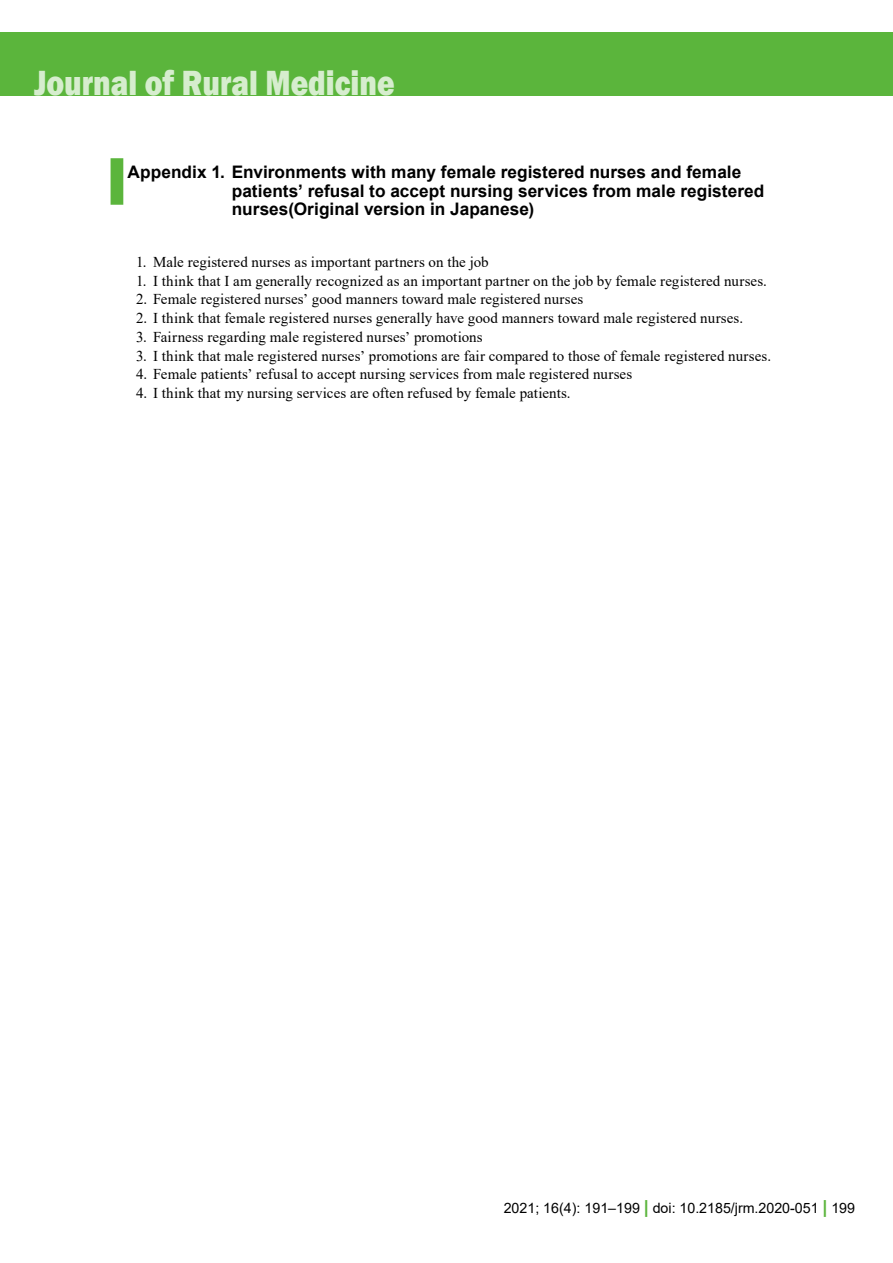
<style>
.page{position:relative;width:893px;height:1263px;background:#fff}
.page>*{position:absolute;margin:0;border:0;box-sizing:border-box;transform-origin:0 0}
.t1{font:800 36px "Franklin Gothic";color:#d6edce;scale:.83 1}
.t2{font:700 17.25px/18.8px "Arial";color:#000}
.t3{font:15px "Times New Roman";letter-spacing:.01em;color:#000}
.t4{font:14.25px "Arial";color:#000}
.s1{font-weight:700;font-size:18px;color:#5bb53c}
</style>
<div class="page">
<div style="left:0;top:32px;width:893px;height:64px;background:#5bb53c"></div>
<div style="left:111px;top:158px;width:12px;height:47px;background:#5bb53c"></div>
<h1 class="t1" style="left:34px;top:59px;width:436px">Journal of Rural Medicine</h1>
<p class="t2" style="left:232px;top:163px;width:534px;text-indent:-104px">Appendix 1. Environments with many female registered nurses and female patients’ refusal to accept nursing services from male registered nurses(Original version in Japanese)</p>
<p class="t3" style="left:136px;top:251px;width:354px">1. Male registered nurses as important partners on the job</p>
<p class="t3" style="left:136px;top:270px;width:632px">1. I think that I am generally recognized as an important partner on the job by female registered nurses.</p>
<p class="t3" style="left:136px;top:289px;width:449px">2. Female registered nurses’ good manners toward male registered nurses</p>
<p class="t3" style="left:136px;top:307px;width:609px">2. I think that female registered nurses generally have good manners toward male registered nurses.</p>
<p class="t3" style="left:136px;top:326px;width:348px">3. Fairness regarding male registered nurses’ promotions</p>
<p class="t3" style="left:136px;top:345px;width:636px">3. I think that male registered nurses’ promotions are fair compared to those of female registered nurses.</p>
<p class="t3" style="left:136px;top:364px;width:498px">4. Female patients’ refusal to accept nursing services from male registered nurses</p>
<p class="t3" style="left:136px;top:382px;width:436px">4. I think that my nursing services are often refused by female patients.</p>
<p class="t4" style="left:504px;top:1198px;width:353px">2021; 16(4): 191–199 <span class="s1">|</span> doi: 10.2185/jrm.2020-051 <span class="s1">|</span> 199</p>
</div>
